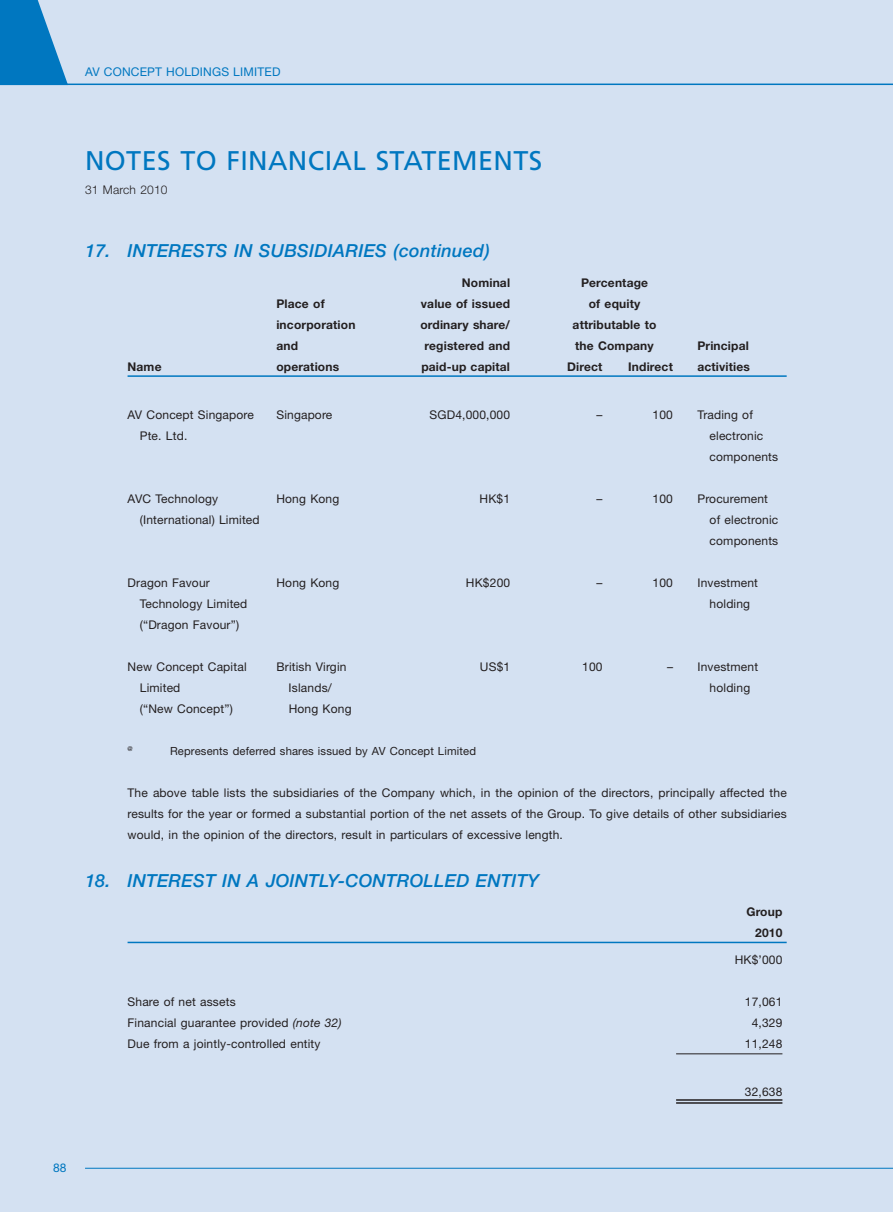
<style>
.page{position:relative;width:893px;height:1212px;background:#d4e1f2}
.page>*{position:absolute;margin:0;border:0;box-sizing:border-box;transform-origin:0 0}
.t1{font:27px "Frutiger LT Std";letter-spacing:.015em;color:#0077c0}
.t2{font:italic 500 18px "Helvetica Neue LT Std";letter-spacing:.015em;color:#0077c0}
.t3{font:12px/21px "Helvetica Neue LT Std";letter-spacing:.015em;color:#231f20}
.t4{font:700 12px/21px "Helvetica Neue LT Std";letter-spacing:.015em;color:#231f20;text-align:right}
.t5{font:12px "Helvetica Neue LT Std";letter-spacing:.015em;color:#0077c0}
.t6{font:300 12px "Helvetica Neue LT Std";letter-spacing:.015em;color:#231f20}
.t7{font:11.25px "Helvetica Neue LT Std";letter-spacing:.015em;color:#231f20}
.t8{font:6.6px "Helvetica Neue LT Std";color:#231f20}
.s1{font-style:italic}
</style>
<div class="page">
<hr style="left:0;top:84px;width:893px;height:1px;background:#0077c0">
<svg style="left:0;top:0;width:68px;height:84px"></svg>
<hr style="left:85px;top:1168px;width:808px;height:1px;background:#0077c0">
<hr style="left:128px;top:375px;width:659px;height:2px;background:#0077c0">
<hr style="left:128px;top:942px;width:659px;height:1px;background:#0077c0">
<hr style="left:676px;top:1053px;width:106px;height:1px;background:#231f20">
<hr style="left:676px;top:1099px;width:106px;height:2px;background:#231f20">
<hr style="left:676px;top:1102px;width:106px;height:2px;background:#231f20">
<p class="t5" style="left:85px;top:64px;width:155px">av Concept Holdi ngs Limi</p>
<p class="t5" style="left:257px;top:64px;width:23px">ted</p>
<p class="t1" style="left:85px;top:145px;width:459px">NOTES TO FINANCIAL STATEMENTS</p>
<p class="t6" style="left:85px;top:182px;width:84px">31 March 2010</p>
<p class="t2" style="left:85px;top:240px;width:406px">17. INTERESTS IN SUBSIDIARIES (continued)</p>
<p class="t4" style="left:462px;top:272px;width:50px">Nominal</p>
<p class="t4" style="left:581px;top:272px;width:69px">Percentage</p>
<p class="t4" style="left:276px;top:293px;width:50px">Place of</p>
<p class="t4" style="left:421px;top:293px;width:91px">value of issued</p>
<p class="t4" style="left:589px;top:293px;width:53px">of equity</p>
<p class="t4" style="left:276px;top:314px;width:81px">incorporation</p>
<p class="t4" style="left:420px;top:314px;width:91px">ordinary share/</p>
<p class="t4" style="left:573px;top:314px;width:85px">attributable to</p>
<p class="t4" style="left:276px;top:335px;width:23px">and</p>
<p class="t4" style="left:425px;top:335px;width:87px">registered and</p>
<p class="t4" style="left:575px;top:335px;width:80px">the Company</p>
<p class="t4" style="left:697px;top:335px;width:53px">Principal</p>
<p class="t4" style="left:128px;top:356px;width:36px">Name</p>
<p class="t4" style="left:276px;top:356px;width:64px">operations</p>
<p class="t4" style="left:421px;top:356px;width:90px">paid-up capital</p>
<p class="t4" style="left:567px;top:356px;width:37px">Direct</p>
<p class="t4" style="left:628px;top:356px;width:46px">Indirect</p>
<p class="t4" style="left:697px;top:356px;width:54px">activities</p>
<p class="t3" style="left:128px;top:404px;width:128px">AV Concept Singapore</p>
<p class="t3" style="left:276px;top:404px;width:58px">Singapore</p>
<p class="t3" style="left:430px;top:404px;width:82px">SGD4,000,000</p>
<p class="t3" style="left:596px;top:404px;width:7px">–</p>
<p class="t3" style="left:653px;top:404px;width:102px">100 Trading of</p>
<p class="t3" style="left:128px;top:425px;width:61px">Pte. Ltd.</p>
<p class="t3" style="left:710px;top:425px;width:70px">electronic components</p>
<p class="t3" style="left:128px;top:488px;width:92px">AVC Technology</p>
<p class="t3" style="left:276px;top:488px;width:64px">Hong Kong</p>
<p class="t3" style="left:480px;top:488px;width:32px">HK$1</p>
<p class="t3" style="left:596px;top:488px;width:7px">–</p>
<p class="t3" style="left:653px;top:488px;width:38px">100 P</p>
<p class="t3" style="left:705px;top:488px;width:64px">rocurement</p>
<p class="t3" style="left:140px;top:509px;width:121px">(International) Limited</p>
<p class="t3" style="left:710px;top:509px;width:70px">of electronic components</p>
<p class="t3" style="left:128px;top:572px;width:84px">Dragon Favour</p>
<p class="t3" style="left:276px;top:572px;width:64px">Hong Kong</p>
<p class="t3" style="left:466px;top:572px;width:46px">HK$200</p>
<p class="t3" style="left:596px;top:572px;width:7px">–</p>
<p class="t3" style="left:653px;top:572px;width:22px">100</p>
<p class="t3" style="left:697px;top:572px;width:62px">Investment</p>
<p class="t3" style="left:128px;top:593px;width:121px">Technology Limited</p>
<p class="t3" style="left:710px;top:593px;width:42px">holding</p>
<p class="t3" style="left:140px;top:614px;width:101px">(“Dragon Favour”)</p>
<p class="t3" style="left:128px;top:656px;width:121px">New Concept Capital</p>
<p class="t3" style="left:276px;top:656px;width:72px">British Virgin</p>
<p class="t3" style="left:480px;top:656px;width:32px">US$1</p>
<p class="t3" style="left:582px;top:656px;width:22px">100</p>
<p class="t3" style="left:667px;top:656px;width:93px">– Investment</p>
<p class="t3" style="left:128px;top:677px;width:54px">Limited</p>
<p class="t3" style="left:289px;top:677px;width:45px">Islands/</p>
<p class="t3" style="left:710px;top:677px;width:42px">holding</p>
<p class="t3" style="left:140px;top:698px;width:95px">(“New Concept”)</p>
<p class="t3" style="left:289px;top:698px;width:64px">Hong Kong</p>
<p class="t8" style="left:128px;top:745px;width:7px">@</p>
<p class="t7" style="left:170px;top:744px;width:307px">Represents deferred shares issued by AV Concept Limited</p>
<p class="t3" style="left:128px;top:782px;width:661px;text-align:justify">The above table lists the subsidiaries of the Company which, in the opinion of the directors, principally affected the results for the year or formed a substantial portion of the net assets of the Group. To give details of other subsidiaries would, in the opinion of the directors, result in particulars of excessive length.</p>
<p class="t2" style="left:85px;top:870px;width:456px">18. INTEREST IN A JOINTLY-CONTROLLED ENTITY</p>
<p class="t4" style="left:746px;top:901px;width:38px">Group<br>2010</p>
<p class="t3" style="left:735px;top:949px;width:49px">HK$’000</p>
<p class="t3" style="left:128px;top:991px;width:110px">Share of net assets</p>
<p class="t3" style="left:745px;top:991px;width:39px">17,061</p>
<p class="t3" style="left:128px;top:1012px;width:215px">Financial guarantee provided <span class="s1">(note 32)</span></p>
<p class="t3" style="left:752px;top:1012px;width:32px">4,329</p>
<p class="t3" style="left:128px;top:1033px;width:195px">Due from a jointly-controlled entity</p>
<p class="t3" style="left:745px;top:1033px;width:39px">11,248</p>
<p class="t3" style="left:745px;top:1081px;width:39px">32,638</p>
<p class="t5" style="left:53px;top:1161px;width:15px">88</p>
</div>
